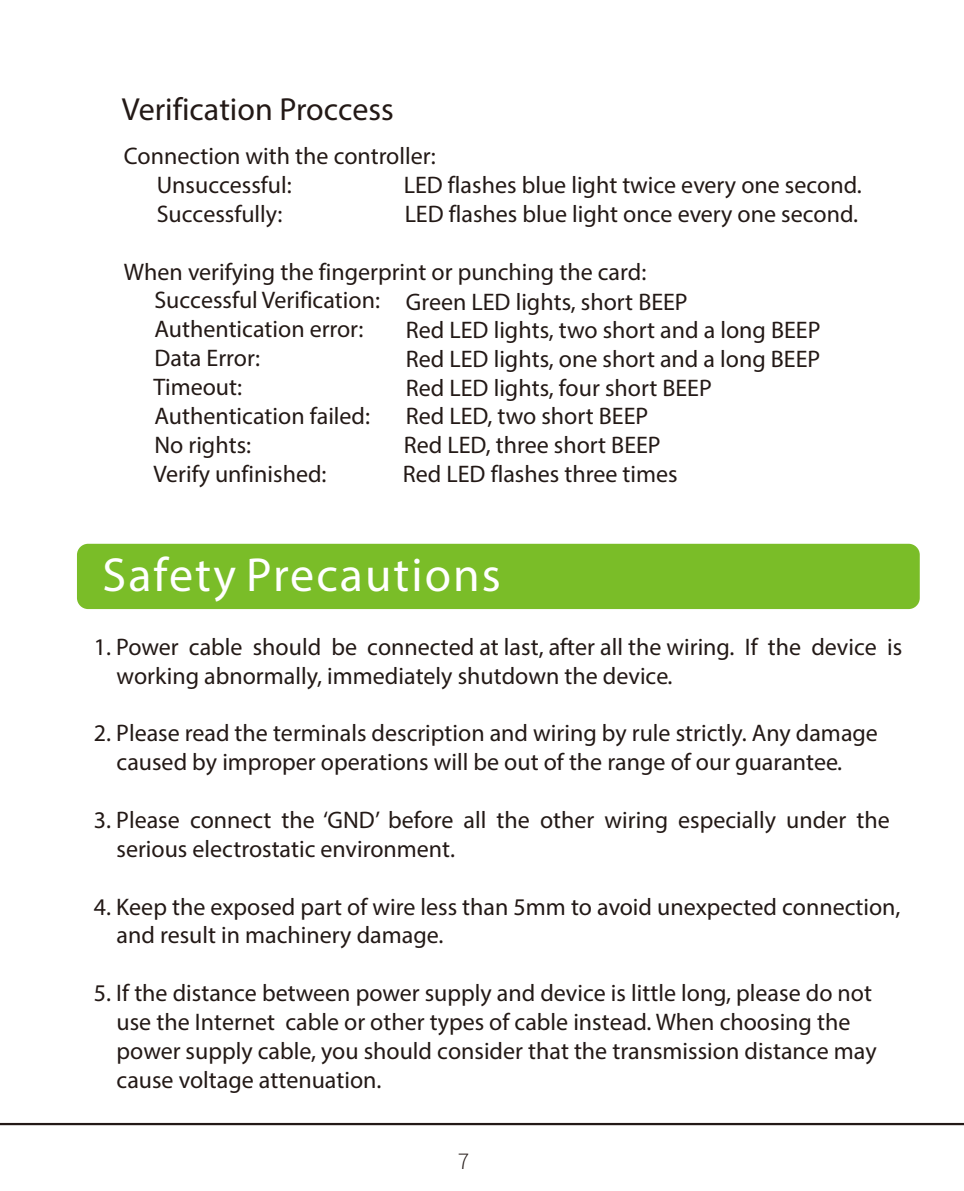
<style>
.page{position:relative;width:964px;height:1191px;background:#fff}
.page>*{position:absolute;margin:0;border:0;box-sizing:border-box;transform-origin:0 0}
.t1{font:48px "Myriad Pro";letter-spacing:.04em;color:#fff}
.t2{font:32px "Myriad Pro";color:#231916}
.t3{font:24px/28.8px "Myriad Pro";color:#231916}
.t4{font:300 24px "Source Sans Pro";color:#231916}
</style>
<div class="page">
<hr style="left:0;top:1123px;width:964px;height:2px;background:#231916">
<div style="left:77px;top:544px;width:843px;height:65px;background:#7abd28;border-radius:11px"></div>
<h2 class="t2" style="left:122px;top:95px;width:273px">Verification Proccess</h2>
<p class="t3" style="left:157px;top:144px;width:280px;text-indent:-33px">Connection with the controller:<br>Unsuccessful:</p>
<p class="t3" style="left:404px;top:172px;width:460px">LED flashes blue light twice every one second.</p>
<p class="t3" style="left:157px;top:201px;width:127px">Successfully:</p>
<p class="t3" style="left:405px;top:201px;width:455px">LED flashes blue light once every one second.</p>
<p class="t3" style="left:153px;top:259px;width:494px;text-indent:-30px">When verifying the fingerprint or punching the card:<br>Successful Verification:<br>Authentication error:<br>Data Error:<br>Timeout:<br>Authentication failed:</p>
<p class="t3" style="left:406px;top:289px;width:416px">Green LED lights, short BEEP<br>Red LED lights, two short and a long BEEP Red LED lights, one short and a long BEEP Red LED lights, four short BEEP</p>
<p class="t3" style="left:406px;top:403px;width:244px">Red LED, two short BEEP</p>
<p class="t3" style="left:154px;top:432px;width:98px">No rights:</p>
<p class="t3" style="left:404px;top:432px;width:258px">Red LED, three short BEEP</p>
<p class="t3" style="left:154px;top:461px;width:174px">Verify unfinished:</p>
<p class="t3" style="left:403px;top:461px;width:276px">Red LED flashes three times</p>
<h1 class="t1" style="left:103px;top:555px;width:400px">Safety Precautions</h1>
<p class="t3" style="left:117px;top:634px;width:787px;text-indent:-23px">1. Power cable should be connected at last, after all the wiring. If the device is working abnormally, immediately shutdown the device.</p>
<p class="t3" style="left:94px;top:721px;width:785px;text-align:center">2. Please read the terminals description and wiring by rule strictly. Any damage caused by improper operations will be out of the range of our guarantee.</p>
<p class="t3" style="left:117px;top:807px;width:774px;text-indent:-23px">3. Please connect the ‘GND’ before all the other wiring especially under the serious electrostatic environment.</p>
<p class="t3" style="left:117px;top:894px;width:785px;text-indent:-23px">4. Keep the exposed part of wire less than 5mm to avoid unexpected connection, and result in machinery damage.</p>
<p class="t3" style="left:117px;top:980px;width:761px;text-indent:-23px">5. If the distance between power supply and device is little long, please do not use the Internet cable or other types of cable instead. When choosing the power supply cable, you should consider that the transmission distance may cause voltage attenuation.</p>
<p class="t4" style="left:458px;top:1150px;width:13px">7</p>
</div>
